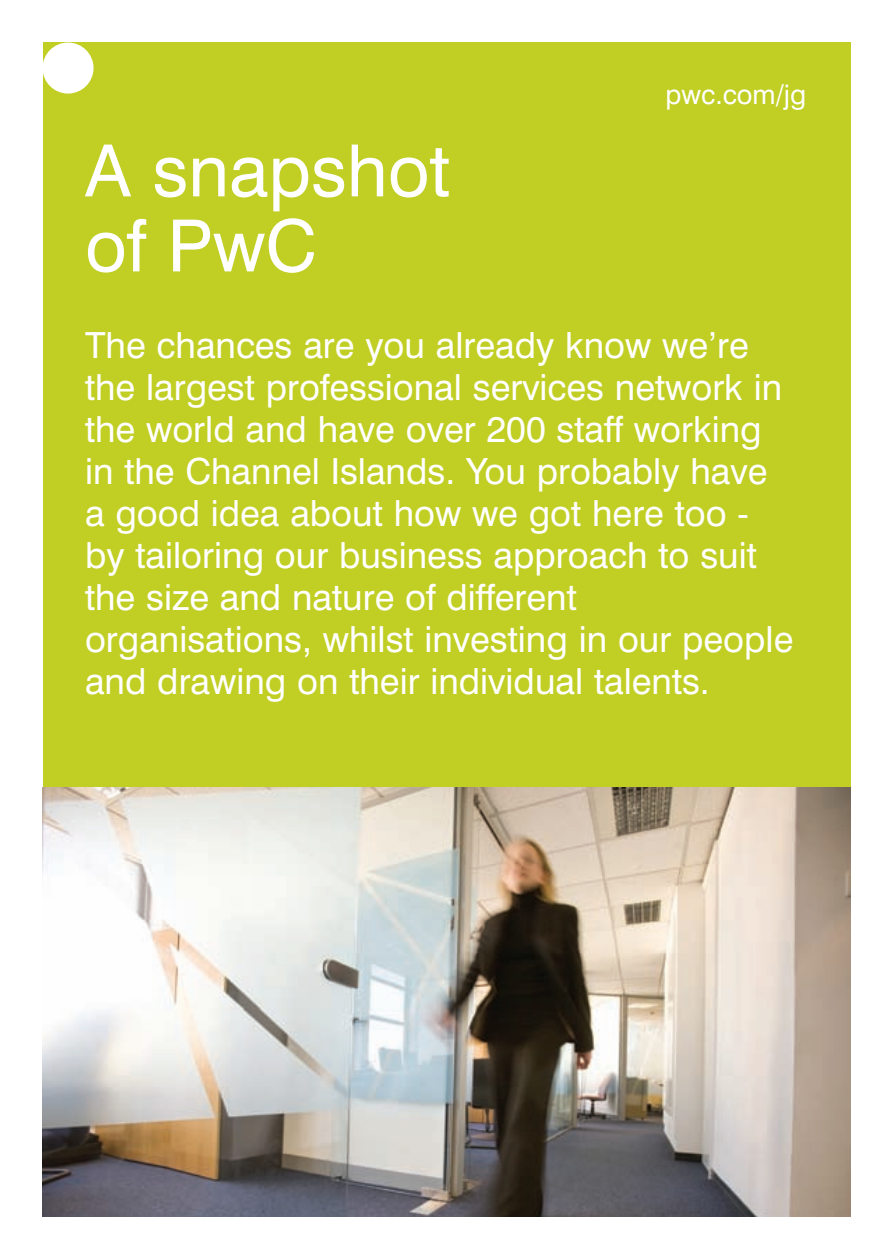
<style>
.page{position:relative;width:893px;height:1259px;background:#fff}
.page>*{position:absolute;margin:0;border:0;box-sizing:border-box;transform-origin:0 0}
.t1{font:72px/75px "Swiss 721 BT";color:#fff}
.t2{font:36px/42px "Swiss 721 BT";color:#fff}
.t3{font:27px "Swiss 721 BT";color:#fff}
</style>
<div class="page">
<div style="left:43px;top:43px;width:807px;height:1173px;background:#c1ce23"></div>
<img style="left:43px;top:787px;width:807px;height:429px">
<div style="left:43px;top:43px;width:51px;height:51px;background:#fff;border-radius:50%"></div>
<h1 class="t1" style="left:85px;top:140px;width:366px">A snapshot of PwC</h1>
<p class="t3" style="left:665px;top:85px;width:142px">pwc.com/jg</p>
<p class="t2" style="left:85px;top:327px;width:710px">The chances are you already know we’re the largest professional services network in the world and have over 200 staff working in the Channel Islands. You probably have a good idea about how we got here too - by tailoring our business approach to suit the size and nature of different organisations, whilst investing in our people and drawing on their individual talents.</p>
</div>
